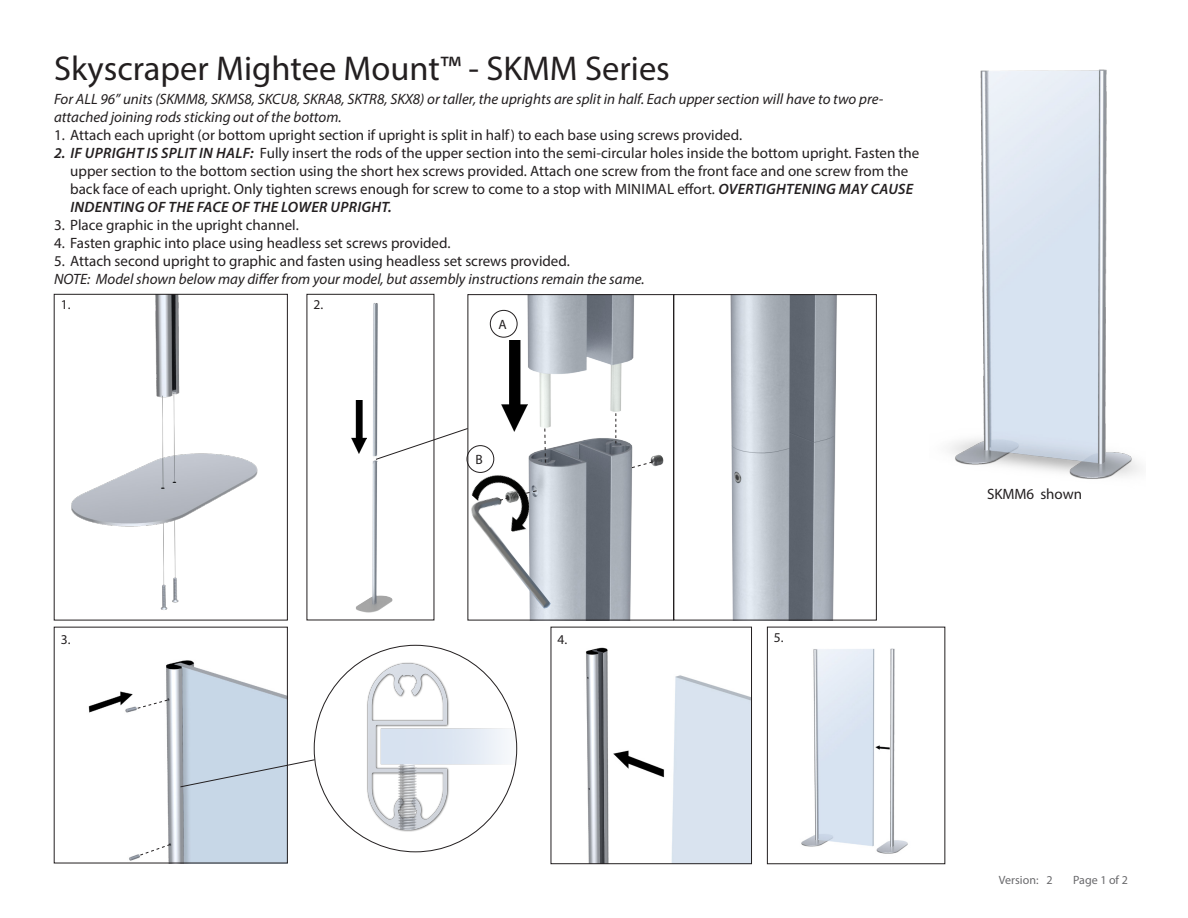
<style>
.page{position:relative;width:1188px;height:918px;background:#fff}
.page>*{position:absolute;margin:0;border:0;box-sizing:border-box;transform-origin:0 0}
.Product_Title{font:34.5px "Myriad Pro";color:#231f20}
.t1{font:15px/18px "Myriad Pro";color:#231f20}
.Bullet___Number_Alig{font:italic 15px/18px "Myriad Pro";color:#231f20}
.Step_Text{font:13.5px "Myriad Pro";color:#231f20}
.t2{font:12px "Myriad Pro";color:#69696c}
.s1{font-weight:600;font-style:italic}
</style>
<div class="page">
<img style="left:950px;top:69px;width:190px;height:410px">
<img style="left:470px;top:296px;width:367px;height:322px">
<div style="left:468px;top:294px;width:206px;height:326px;border:1px solid #231f20"></div>
<img style="left:71px;top:296px;width:187px;height:314px">
<div style="left:54px;top:294px;width:234px;height:326px;border:1px solid #231f20"></div>
<img style="left:586px;top:647px;width:164px;height:215px">
<div style="left:551px;top:627px;width:201px;height:237px;border:1px solid #231f20"></div>
<img style="left:801px;top:648px;width:107px;height:206px">
<div style="left:767px;top:627px;width:178px;height:237px;border:1px solid #231f20"></div>
<img style="left:356px;top:303px;width:37px;height:310px">
<img style="left:88px;top:660px;width:198px;height:201px">
<img style="left:314px;top:645px;width:203px;height:207px">
<svg style="left:180px;top:759px;width:135px;height:28px"></svg>
<div style="left:674px;top:294px;width:203px;height:326px;border:1px solid #231f20"></div>
<img style="left:468px;top:497px;width:83px;height:112px">
<svg style="left:631px;top:461px;width:22px;height:8px"></svg>
<svg style="left:615px;top:413px;width:1px;height:31px"></svg>
<svg style="left:544px;top:428px;width:2px;height:31px"></svg>
<svg style="left:375px;top:428px;width:94px;height:32px"></svg>
<div style="left:490px;top:310px;width:27px;height:27px;border:1px solid #231f20;border-radius:50%"></div>
<div style="left:467px;top:445px;width:27px;height:28px;border:1px solid #231f20;border-radius:50%"></div>
<img style="left:351px;top:400px;width:15px;height:53px">
<img style="left:501px;top:341px;width:27px;height:91px">
<img style="left:468px;top:459px;width:82px;height:81px">
<svg style="left:137px;top:699px;width:31px;height:10px"></svg>
<svg style="left:139px;top:844px;width:32px;height:12px"></svg>
<p class="Product_Title" style="left:54px;top:47px;width:617px">Skyscraper Mightee Mount™ - SKMM Series</p>
<p class="Bullet___Number_Alig" style="left:54px;top:90px;width:831px">For ALL 96” units (SKMM8, SKMS8, SKCU8, SKRA8, SKTR8, SKX8) or taller, the uprights are split in half. Each upper section will have to two pre&shy;attached joining rods sticking out of the bottom.</p>
<p class="t1" style="left:54px;top:126px;width:690px">1. Attach each upright (or bottom upright section if upright is split in half) to each base using screws provided.</p>
<p class="t1" style="left:70px;top:144px;width:851px;text-indent:-16px"><span class="s1">2. IF UPRIGHT IS SPLIT IN HALF:</span> Fully insert the rods of the upper section into the semi-circular holes inside the bottom upright. Fasten the upper section to the bottom section using the short hex screws provided. Attach one screw from the front face and one screw from the back face of each upright. Only tighten screws enough for screw to come to a stop with MINIMAL effort. <span class="s1">OVERTIGHTENING MAY CAUSE INDENTING OF THE FACE OF THE LOWER UPRIGHT.</span></p>
<p class="t1" style="left:54px;top:216px;width:246px">3. Place graphic in the upright channel.</p>
<p class="t1" style="left:54px;top:234px;width:398px">4. Fasten graphic into place using headless set screws provided.</p>
<p class="t1" style="left:54px;top:252px;width:517px">5. Attach second upright to graphic and fasten using headless set screws provided.</p>
<p class="Bullet___Number_Alig" style="left:54px;top:270px;width:592px">NOTE: Model shown below may differ from your model, but assembly instructions remain the same.</p>
<p class="Step_Text" style="left:61px;top:296px;width:11px">1.</p>
<p class="Step_Text" style="left:313px;top:296px;width:11px">2.</p>
<p class="Step_Text" style="left:498px;top:316px;width:10px">A</p>
<p class="Step_Text" style="left:476px;top:451px;width:9px">B</p>
<p class="Step_Text" style="left:61px;top:631px;width:11px">3.</p>
<p class="Step_Text" style="left:558px;top:631px;width:11px">4.</p>
<p class="Step_Text" style="left:774px;top:629px;width:11px">5.</p>
<p class="t1" style="left:987px;top:484px;width:97px">SKMM6 shown</p>
<p class="t2" style="left:999px;top:873px;width:41px">Version:</p>
<p class="t2" style="left:1047px;top:873px;width:8px">2</p>
<p class="t2" style="left:1073px;top:873px;width:56px">Page 1 of 2</p>
</div>
